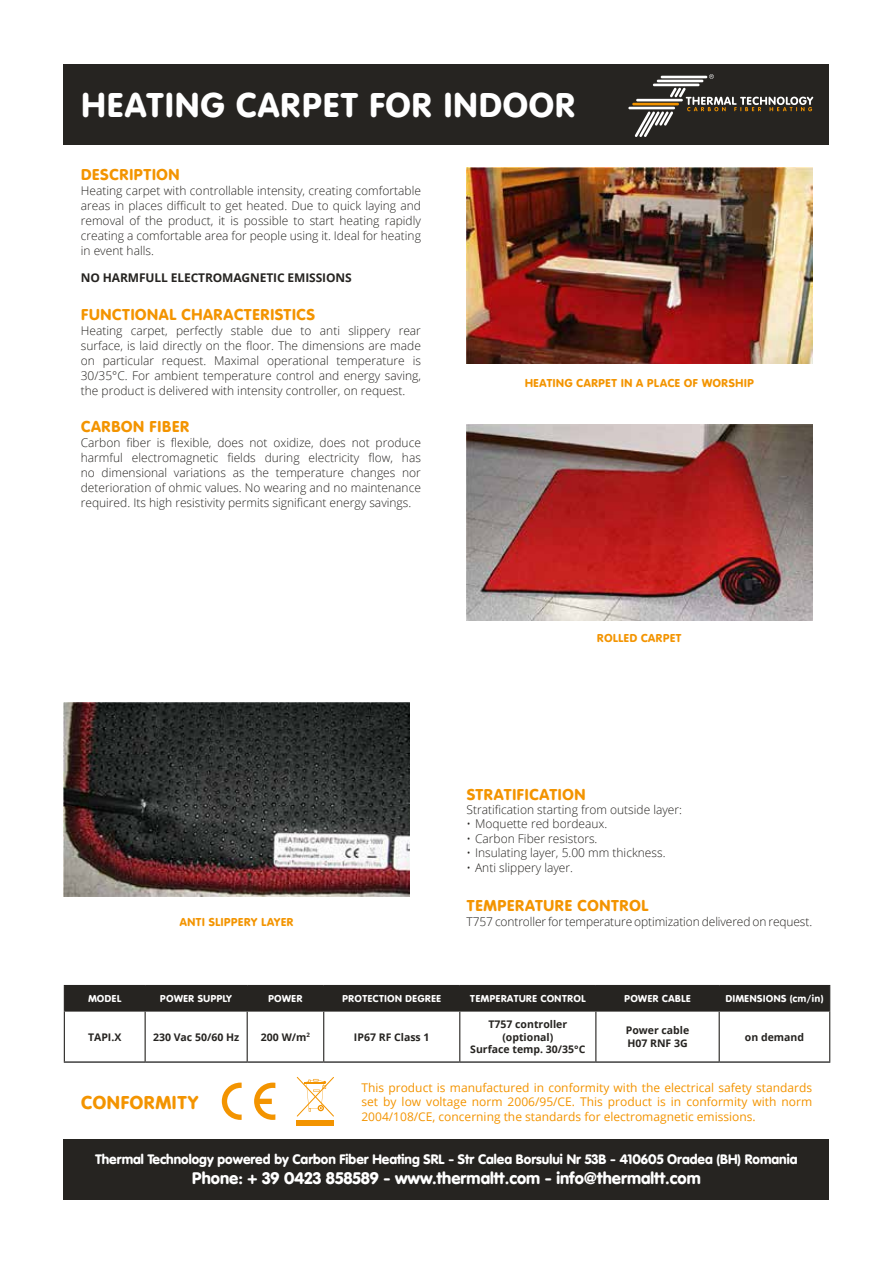
<style>
.page{position:relative;width:893px;height:1263px;background:#fff}
.page>*{position:absolute;margin:0;border:0;box-sizing:border-box;transform-origin:0 0}
.t1{font:36px "VAG Round";color:#fff}
.t2{font:19.5px "VAG Round";color:#f39400}
.t3{font:16.5px "VAG Round";color:#f39400}
.t4{font:900 16.5px "VAG Rounded Std";color:#fff}
.t5{font:900 13.5px "VAG Rounded Std";color:#fff}
.t6{font:300 12px/15px "Open Sans";color:#262421;text-align:justify}
.t7{font:12px/14.4px "Open Sans";color:#f39400;text-align:justify}
.t8{font:12px "VAG Round";color:#f39400}
.t9{font:700 12px "Open Sans";letter-spacing:-.01em;color:#262421}
.t10{font:700 10.5px/12.6px "Open Sans";color:#262421;text-align:center}
.t11{font:10.5px "VAG Round";color:#fff}
</style>
<div class="page">
<div style="left:64px;top:64px;width:765px;height:81px;background:#262421"></div>
<hr style="left:628px;top:107px;width:47px;height:2px;background:#fff">
<hr style="left:632px;top:103px;width:47px;height:2px;background:#f39400">
<hr style="left:653px;top:84px;width:46px;height:2px;background:#fff">
<hr style="left:657px;top:80px;width:46px;height:2px;background:#fff">
<hr style="left:661px;top:76px;width:46px;height:2px;background:#fff">
<svg style="left:709px;top:74px;width:5px;height:5px"></svg>
<svg style="left:635px;top:88px;width:178px;height:49px"></svg>
<img style="left:467px;top:168px;width:345px;height:195px">
<img style="left:467px;top:425px;width:345px;height:195px">
<img style="left:64px;top:703px;width:345px;height:194px">
<svg style="left:222px;top:1082px;width:20px;height:38px"></svg>
<svg style="left:254px;top:1082px;width:21px;height:38px"></svg>
<svg style="left:297px;top:1077px;width:37px;height:39px"></svg>
<div style="left:297px;top:1120px;width:37px;height:5px;background:#f39400"></div>
<div style="left:64px;top:985px;width:766px;height:25px;background:#262421"></div>
<hr style="left:64px;top:1010px;width:81px;height:1px;background:#262421">
<hr style="left:64px;top:1011px;width:1px;height:50px;background:#262421">
<hr style="left:145px;top:1010px;width:102px;height:1px;background:#262421">
<hr style="left:145px;top:1011px;width:1px;height:50px;background:#262421">
<hr style="left:247px;top:1010px;width:77px;height:1px;background:#262421">
<hr style="left:247px;top:1011px;width:1px;height:50px;background:#262421">
<hr style="left:324px;top:1010px;width:136px;height:1px;background:#262421">
<hr style="left:323px;top:1011px;width:1px;height:50px;background:#262421">
<hr style="left:460px;top:1010px;width:136px;height:1px;background:#262421">
<hr style="left:459px;top:1011px;width:1px;height:50px;background:#262421">
<hr style="left:596px;top:1010px;width:123px;height:1px;background:#262421">
<hr style="left:595px;top:1011px;width:1px;height:50px;background:#262421">
<hr style="left:719px;top:1010px;width:111px;height:1px;background:#262421">
<hr style="left:719px;top:1011px;width:1px;height:50px;background:#262421">
<hr style="left:829px;top:1011px;width:1px;height:50px;background:#262421">
<hr style="left:64px;top:1061px;width:81px;height:1px;background:#000">
<hr style="left:145px;top:1061px;width:102px;height:1px;background:#000">
<hr style="left:247px;top:1061px;width:77px;height:1px;background:#000">
<hr style="left:324px;top:1061px;width:136px;height:1px;background:#000">
<hr style="left:460px;top:1061px;width:136px;height:1px;background:#000">
<hr style="left:596px;top:1061px;width:123px;height:1px;background:#000">
<hr style="left:719px;top:1061px;width:111px;height:1px;background:#000">
<div style="left:64px;top:1139px;width:765px;height:60px;background:#262421"></div>
<h1 class="t1" style="left:81px;top:85px;width:497px">HEATING CARPET FOR INDOOR</h1>
<h3 class="t3" style="left:81px;top:165px;width:101px">DESCRIPTION</h3>
<p class="t6" style="left:81px;top:183px;width:342px">Heating carpet with controllable intensity, creating comfortable areas in places difficult to get heated. Due to quick laying and removal of the product, it is possible to start heating rapidly creating a comfortable area for people using it. Ideal for heating in event halls.</p>
<p class="t9" style="left:81px;top:269px;width:272px">NO HARMFULL ELECTROMAGNETIC EMISSIONS</p>
<h3 class="t3" style="left:81px;top:305px;width:236px">FUNCTIONAL CHARACTERISTICS</h3>
<p class="t6" style="left:81px;top:322px;width:342px">Heating carpet, perfectly stable due to anti slippery rear surface, is laid directly on the floor. The dimensions are made on particular request. Maximal operational temperature is 30/35°C. For ambient temperature control and energy saving, the product is delivered with intensity controller, on request.</p>
<h3 class="t3" style="left:81px;top:417px;width:110px">CARBON FIBER</h3>
<p class="t6" style="left:81px;top:435px;width:342px">Carbon fiber is flexible, does not oxidize, does not produce harmful electromagnetic fields during electricity flow, has no dimensional variations as the temperature changes nor deterioration of ohmic values. No wearing and no maintenance required. Its high resistivity permits significant energy savings.</p>
<p class="t8" style="left:525px;top:376px;width:231px">HEATING CARPET IN A PLACE OF WORSHIP</p>
<p class="t8" style="left:597px;top:631px;width:86px">ROLLED CARPET</p>
<h3 class="t3" style="left:467px;top:785px;width:121px">STRATIFICATION</h3>
<p class="t6" style="left:467px;top:802px;width:217px">Stratification starting from outside layer:</p>
<p class="t6" style="left:467px;top:816px;width:142px">• Moquette red bordeaux.</p>
<p class="t6" style="left:467px;top:831px;width:132px">• Carbon Fiber resistors.</p>
<p class="t6" style="left:467px;top:845px;width:200px">• Insulating layer, 5.00 mm thickness.</p>
<p class="t6" style="left:467px;top:859px;width:108px">• Anti slippery layer.</p>
<h3 class="t3" style="left:467px;top:896px;width:183px">TEMPERATURE CONTROL</h3>
<p class="t8" style="left:179px;top:915px;width:116px">ANTI SLIPPERY LAYER</p>
<p class="t6" style="left:467px;top:913px;width:347px">T757 controller for temperature optimization delivered on request.</p>
<p class="t11" style="left:88px;top:993px;width:35px">MODEL</p>
<p class="t11" style="left:160px;top:993px;width:74px">POWER SUPPLY</p>
<p class="t11" style="left:268px;top:993px;width:36px">POWER</p>
<p class="t11" style="left:342px;top:993px;width:101px">PROTECTION DEGREE</p>
<p class="t11" style="left:470px;top:993px;width:117px">TEMPERATURE CONTROL</p>
<p class="t11" style="left:624px;top:993px;width:68px">POWER CABLE</p>
<p class="t11" style="left:725px;top:993px;width:99px">DIMENSIONS (cm/in)</p>
<p class="t10" style="left:88px;top:1030px;width:35px">TAPI.X</p>
<p class="t10" style="left:153px;top:1030px;width:88px">230 Vac 50/60 Hz</p>
<p class="t10" style="left:261px;top:1030px;width:50px">200 W/m<sup>2</sup></p>
<p class="t10" style="left:354px;top:1030px;width:77px">IP67 RF Class 1</p>
<p class="t10" style="left:470px;top:1017px;width:117px">T757 controller (optional)<br>Surface temp. 30/35°C</p>
<p class="t10" style="left:626px;top:1024px;width:65px;text-align:left">Power cable<br>H07 RNF 3G</p>
<p class="t10" style="left:745px;top:1030px;width:61px">on demand</p>
<h2 class="t2" style="left:81px;top:1091px;width:120px">CONFORMITY</h2>
<p class="t7" style="left:361px;top:1080px;width:452px">This product is manufactured in conformity with the electrical safety standards set by low voltage norm 2006/95/CE. This product is in conformity with norm 2004/108/CE, concerning the standards for electromagnetic emissions.</p>
<p class="t5" style="left:95px;top:1151px;width:703px">Thermal Technology powered by Carbon Fiber Heating SRL - Str Calea Borsului Nr 53B - 410605 Oradea (BH) Romania</p>
<h3 class="t4" style="left:192px;top:1168px;width:510px">Phone: + 39 0423 858589 - www.thermaltt.com - info@thermaltt.com</h3>
</div>
